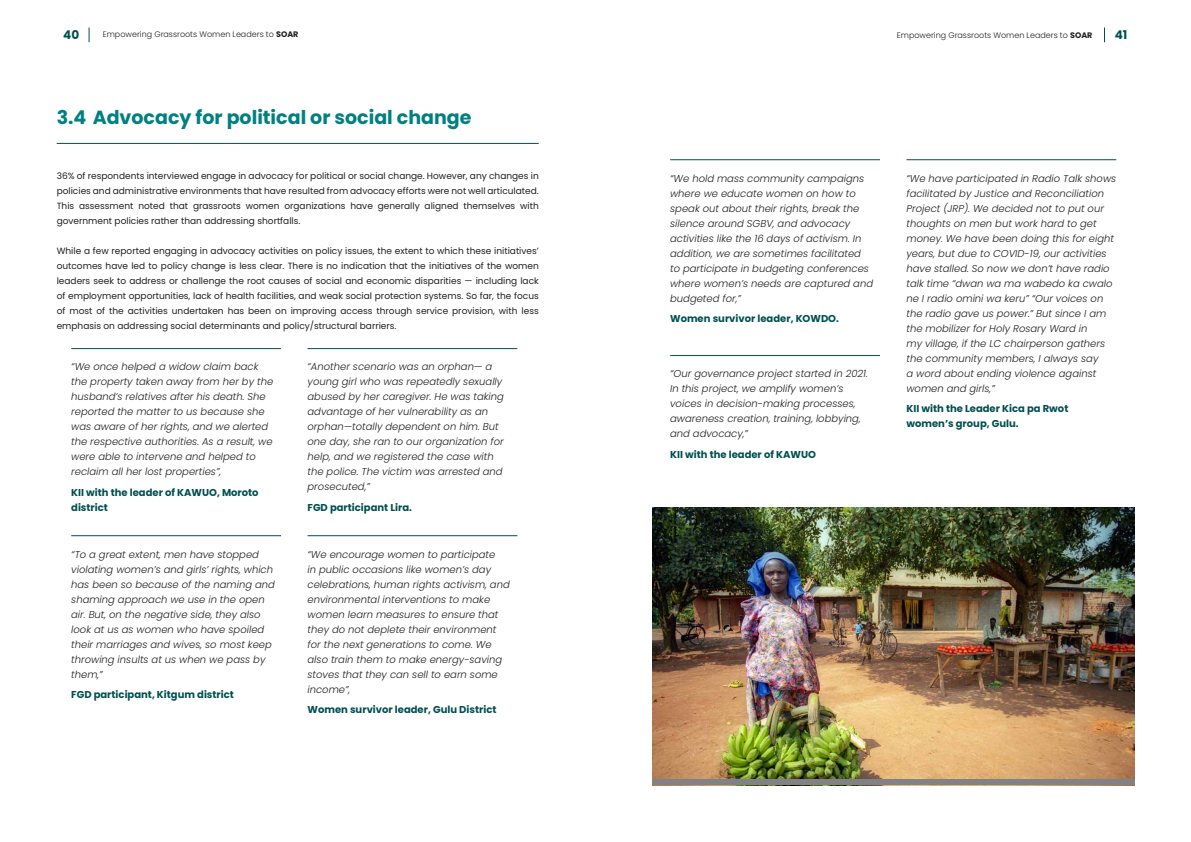
<style>
.page{position:relative;width:1191px;height:842px;background:#fff}
.page>*{position:absolute;margin:0;border:0;box-sizing:border-box;transform-origin:0 0}
.t1{font:700 19px "Poppins";color:#008081}
.t2{font:700 12px "Poppins";color:#005051}
.t3{font:italic 300 10px/15px "Poppins";color:#231f20}
.t4{font:700 10px/15px "Poppins";color:#005051}
.t5{font:9px/15px "Poppins";color:#231f20;text-align:justify}
.t6{font:300 8px "Poppins";color:#231f20}
.s1{font-weight:700}
</style>
<div class="page">
<svg style="left:89px;top:27px;width:1px;height:15px"></svg>
<svg style="left:1104px;top:27px;width:1px;height:15px"></svg>
<hr style="left:71px;top:348px;width:210px;height:1px;background:#005051">
<hr style="left:71px;top:535px;width:210px;height:1px;background:#005051">
<hr style="left:307px;top:348px;width:210px;height:1px;background:#005051">
<hr style="left:307px;top:535px;width:210px;height:1px;background:#005051">
<hr style="left:57px;top:143px;width:482px;height:1px;background:#005051">
<hr style="left:670px;top:159px;width:210px;height:1px;background:#005051">
<hr style="left:670px;top:355px;width:210px;height:1px;background:#005051">
<hr style="left:906px;top:159px;width:210px;height:1px;background:#005051">
<img style="left:652px;top:507px;width:482px;height:273px">
<div style="left:652px;top:780px;width:482px;height:5px;background:#808285"></div>
<p class="t2" style="left:63px;top:28px;width:17px">40</p>
<p class="t6" style="left:103px;top:29px;width:197px">Empowering Grassroots Women Leaders to <span class="s1">SOAR</span></p>
<p class="t6" style="left:896px;top:30px;width:197px">Empowering Grassroots Women Leaders to <span class="s1">SOAR</span></p>
<p class="t2" style="left:1114px;top:28px;width:14px">41</p>
<h1 class="t1" style="left:57px;top:106px;width:416px">3.4 Advocacy for political or social change</h1>
<p class="t5" style="left:57px;top:169px;width:483px">36% of respondents interviewed engage in advocacy for political or social change. However, any changes in policies and administrative environments that have resulted from advocacy efforts were not well articulated.<br>This assessment noted that grassroots women organizations have generally aligned themselves with government policies rather than addressing shortfalls.</p>
<p class="t5" style="left:57px;top:244px;width:483px">While a few reported engaging in advocacy activities on policy issues, the extent to which these initiatives’ outcomes have led to policy change is less clear. There is no indication that the initiatives of the women leaders seek to address or challenge the root causes of social and economic disparities — including lack of employment opportunities, lack of health facilities, and weak social protection systems. So far, the focus of most of the activities undertaken has been on improving access through service provision, with less emphasis on addressing social determinants and policy/structural barriers.</p>
<p class="t3" style="left:71px;top:359px;width:203px">“We once helped a widow claim back the property taken away from her by the husband’s relatives after his death. She reported the matter to us because she was aware of her rights, and we alerted the respective authorities. As a result, we were able to intervene and helped to reclaim all her lost properties”,</p>
<p class="t4" style="left:71px;top:485px;width:189px">KII with the leader of KAWUO, Moroto district</p>
<p class="t3" style="left:71px;top:547px;width:205px">“To a great extent, men have stopped violating women’s and girls’ rights, which has been so because of the naming and shaming approach we use in the open air. But, on the negative side, they also look at us as women who have spoiled their marriages and wives, so most keep throwing insults at us when we pass by them,”</p>
<p class="t4" style="left:71px;top:687px;width:164px">FGD participant, Kitgum district</p>
<p class="t3" style="left:307px;top:359px;width:198px">“Another scenario was an orphan— a young girl who was repeatedly sexually abused by her caregiver. He was taking advantage of her vulnerability as an orphan—totally dependent on him. But one day, she ran to our organization for help, and we registered the case with the police. The victim was arrested and prosecuted,”</p>
<p class="t4" style="left:307px;top:500px;width:106px">FGD participant Lira.</p>
<p class="t3" style="left:307px;top:547px;width:204px">“We encourage women to participate<br>in public occasions like women’s day celebrations, human rights activism, and environmental interventions to make women learn measures to ensure that they do not deplete their environment for the next generations to come. We also train them to make energy-saving stoves that they can sell to earn some income”,</p>
<p class="t4" style="left:307px;top:702px;width:190px">Women survivor leader, Gulu District</p>
<p class="t3" style="left:670px;top:171px;width:204px">“We hold mass community campaigns where we educate women on how to speak out about their rights, break the silence around SGBV, and advocacy activities like the 16 days of activism. In addition, we are sometimes facilitated to participate in budgeting conferences where women’s needs are captured and budgeted for,”</p>
<p class="t4" style="left:670px;top:311px;width:170px">Women survivor leader, KOWDO.</p>
<p class="t3" style="left:670px;top:366px;width:199px">“Our governance project started in 2021.<br>In this project, we amplify women’s voices in decision-making processes, awareness creation, training, lobbying, and advocacy,”</p>
<p class="t4" style="left:670px;top:447px;width:147px">KII with the leader of KAWUO</p>
<p class="t3" style="left:906px;top:171px;width:211px">“We have participated in Radio Talk shows facilitated by Justice and Reconciliation Project (JRP). We decided not to put our thoughts on men but work hard to get money. We have been doing this for eight years, but due to COVID-19, our activities have stalled. So now we don’t have radio talk time “dwan wa ma wabedo ka cwalo ne I radio omini wa keru” “Our voices on the radio gave us power.” But since I am the mobilizer for Holy Rosary Ward in<br>my village, if the LC chairperson gathers the community members, I always say<br>a word about ending violence against women and girls,”</p>
<p class="t4" style="left:906px;top:401px;width:163px">KII with the Leader Kica pa Rwot women’s group, Gulu.</p>
</div>
